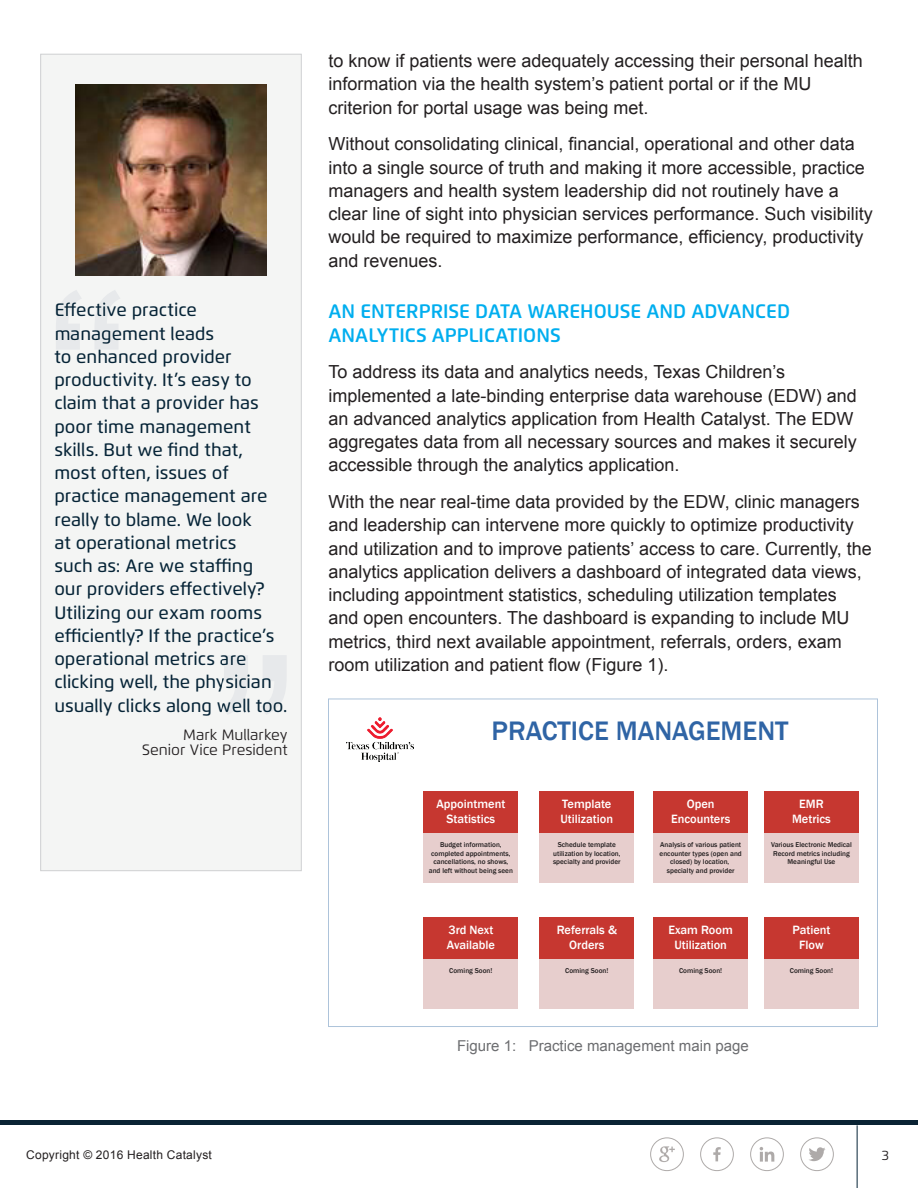
<style>
.page{position:relative;width:918px;height:1188px;background:#fff}
.page>*{position:absolute;margin:0;border:0;box-sizing:border-box;transform-origin:0 0}
.t1{font:500 27.45px "Franklin Gothic";color:#2f64a5}
.Section_Title{font:600 19.5px/24px "Flexo";color:#00aeef}
.Body_Copy{font:18px/23.2px "Arial";color:#231f20}
.Quotation_body_copy{font:500 18px/23.2px "Flexo";color:#062437}
.Captions{font:15px "Arial";color:#6c6d70}
.Quotation_attributio{font:15px/15px "Flexo";color:#231f20;text-align:right}
.t2{font:13.5px "Flexo";color:#231f20}
.t3{font:500 12.45px/14.9px "Franklin Gothic";color:#fff;text-align:center}
.t4{font:12px "Arial";letter-spacing:.02em;color:#231f20}
.t5{font:500 7.2px/8.7px "Franklin Gothic";color:#231f20;text-align:center}
</style>
<div class="page">
<svg style="left:659px;top:1146px;width:16px;height:16px"></svg>
<div style="left:650px;top:1137px;width:34px;height:34px;border:1px solid #aeaaa9;border-radius:50%"></div>
<hr style="left:857px;top:1125px;width:1px;height:63px;background:#062437">
<div style="left:0;top:1120px;width:918px;height:5px;background:#0a2334"></div>
<svg style="left:809px;top:1147px;width:17px;height:14px"></svg>
<div style="left:800px;top:1137px;width:34px;height:34px;border:1px solid #aeaaa9;border-radius:50%"></div>
<svg style="left:713px;top:1147px;width:8px;height:14px"></svg>
<div style="left:700px;top:1137px;width:34px;height:34px;border:1px solid #aeaaa9;border-radius:50%"></div>
<svg style="left:760px;top:1147px;width:14px;height:15px"></svg>
<div style="left:750px;top:1137px;width:34px;height:34px;border:1px solid #aeaaa9;border-radius:50%"></div>
<img style="left:346px;top:718px;width:68px;height:44px">
<div style="left:424px;top:791px;width:94px;height:43px;background:#c63730"></div>
<div style="left:540px;top:791px;width:94px;height:43px;background:#c63730"></div>
<div style="left:653px;top:791px;width:95px;height:43px;background:#c63730"></div>
<div style="left:764px;top:791px;width:95px;height:43px;background:#c63730"></div>
<div style="left:424px;top:917px;width:94px;height:42px;background:#c63730"></div>
<div style="left:540px;top:917px;width:94px;height:42px;background:#c63730"></div>
<div style="left:653px;top:917px;width:95px;height:42px;background:#c63730"></div>
<div style="left:764px;top:917px;width:95px;height:42px;background:#c63730"></div>
<div style="left:424px;top:834px;width:94px;height:49px;background:#e7cecd"></div>
<div style="left:540px;top:834px;width:94px;height:49px;background:#e7cecd"></div>
<div style="left:653px;top:834px;width:95px;height:49px;background:#e7cecd"></div>
<div style="left:764px;top:834px;width:95px;height:49px;background:#e7cecd"></div>
<div style="left:424px;top:959px;width:94px;height:50px;background:#e7cecd"></div>
<div style="left:540px;top:959px;width:94px;height:50px;background:#e7cecd"></div>
<div style="left:653px;top:959px;width:95px;height:50px;background:#e7cecd"></div>
<div style="left:764px;top:959px;width:95px;height:50px;background:#e7cecd"></div>
<div style="left:41px;top:54px;width:260px;height:817px;background:#f4f5f4"></div>
<div style="left:40px;top:54px;width:262px;height:817px;border:1px solid #cfd0d2"></div>
<svg style="left:56px;top:290px;width:64px;height:59px"></svg>
<svg style="left:223px;top:655px;width:63px;height:59px"></svg>
<img style="left:76px;top:84px;width:190px;height:191px">
<p class="Quotation_body_copy" style="left:54px;top:298px;width:235px">Effective practice management leads<br>to enhanced provider productivity. It’s easy to claim that a provider has poor time management skills. But we find that, most often, issues of practice management are really to blame. We look<br>at operational metrics<br>such as: Are we staffing<br>our providers effectively?<br>Utilizing our exam rooms efficiently? If the practice’s operational metrics are clicking well, the physician usually clicks along well too.</p>
<p class="Quotation_attributio" style="left:142px;top:727px;width:147px">Mark Mullarkey<br>Senior Vice President</p>
<p class="Body_Copy" style="left:328px;top:49px;width:536px">to know if patients were adequately accessing their personal health information via the health system’s patient portal or if the MU criterion for portal usage was being met.</p>
<p class="Body_Copy" style="left:328px;top:133px;width:546px">Without consolidating clinical, financial, operational and other data into a single source of truth and making it more accessible, practice managers and health system leadership did not routinely have a clear line of sight into physician services performance. Such visibility would be required to maximize performance, efficiency, productivity and revenues.</p>
<p class="Section_Title" style="left:328px;top:299px;width:463px">AN ENTERPRISE DATA WAREHOUSE AND ADVANCED<br>ANALYTICS APPLICATIONS</p>
<p class="Body_Copy" style="left:328px;top:361px;width:530px">To address its data and analytics needs, Texas Children’s implemented a late-binding enterprise data warehouse (EDW) and an advanced analytics application from Health Catalyst. The EDW aggregates data from all necessary sources and makes it securely accessible through the analytics application.</p>
<p class="Body_Copy" style="left:328px;top:490px;width:545px">With the near real-time data provided by the EDW, clinic managers and leadership can intervene more quickly to optimize productivity and utilization and to improve patients’ access to care. Currently, the analytics application delivers a dashboard of integrated data views, including appointment statistics, scheduling utilization templates<br>and open encounters. The dashboard is expanding to include MU metrics, third next available appointment, referrals, orders, exam room utilization and patient flow (Figure 1).</p>
<p class="t1" style="left:492px;top:714px;width:298px">PRACTICE MANAGEMENT</p>
<p class="t3" style="left:436px;top:797px;width:71px">Appointment<br>Statistics</p>
<p class="t3" style="left:561px;top:797px;width:54px;text-align:left">Template<br>Utilization</p>
<p class="t3" style="left:671px;top:797px;width:61px">Open<br>Encounters</p>
<p class="t3" style="left:792px;top:797px;width:40px">EMR<br>Metrics</p>
<p class="t5" style="left:429px;top:840px;width:86px">Budget information, completed appointments, cancellations, no shows, and left without being seen</p>
<p class="t5" style="left:553px;top:840px;width:69px">Schedule template utilization by location, specialty and provider</p>
<p class="t5" style="left:660px;top:840px;width:84px">Analysis of various patient encounter types (open and closed) by location, specialty and provider</p>
<p class="t5" style="left:771px;top:840px;width:82px">Various Electronic Medical<br>Record metrics including<br>Meaningful Use</p>
<p class="t3" style="left:447px;top:922px;width:50px;text-align:left">3rd Next<br>Available</p>
<p class="t3" style="left:557px;top:922px;width:62px">Referrals &amp;<br>Orders</p>
<p class="t3" style="left:669px;top:922px;width:66px">Exam Room<br>Utilization</p>
<p class="t3" style="left:792px;top:922px;width:40px">Patient<br>Flow</p>
<p class="t5" style="left:449px;top:966px;width:45px">Coming Soon!</p>
<p class="t5" style="left:565px;top:966px;width:45px">Coming Soon!</p>
<p class="t5" style="left:679px;top:966px;width:45px">Coming Soon!</p>
<p class="t5" style="left:790px;top:966px;width:45px">Coming Soon!</p>
<p class="Captions" style="left:457px;top:1036px;width:293px">Figure 1: Practice management main page</p>
<p class="t4" style="left:26px;top:1147px;width:187px">Copyright © 2016 Health Catalyst</p>
<p class="t2" style="left:882px;top:1147px;width:9px">3</p>
</div>
